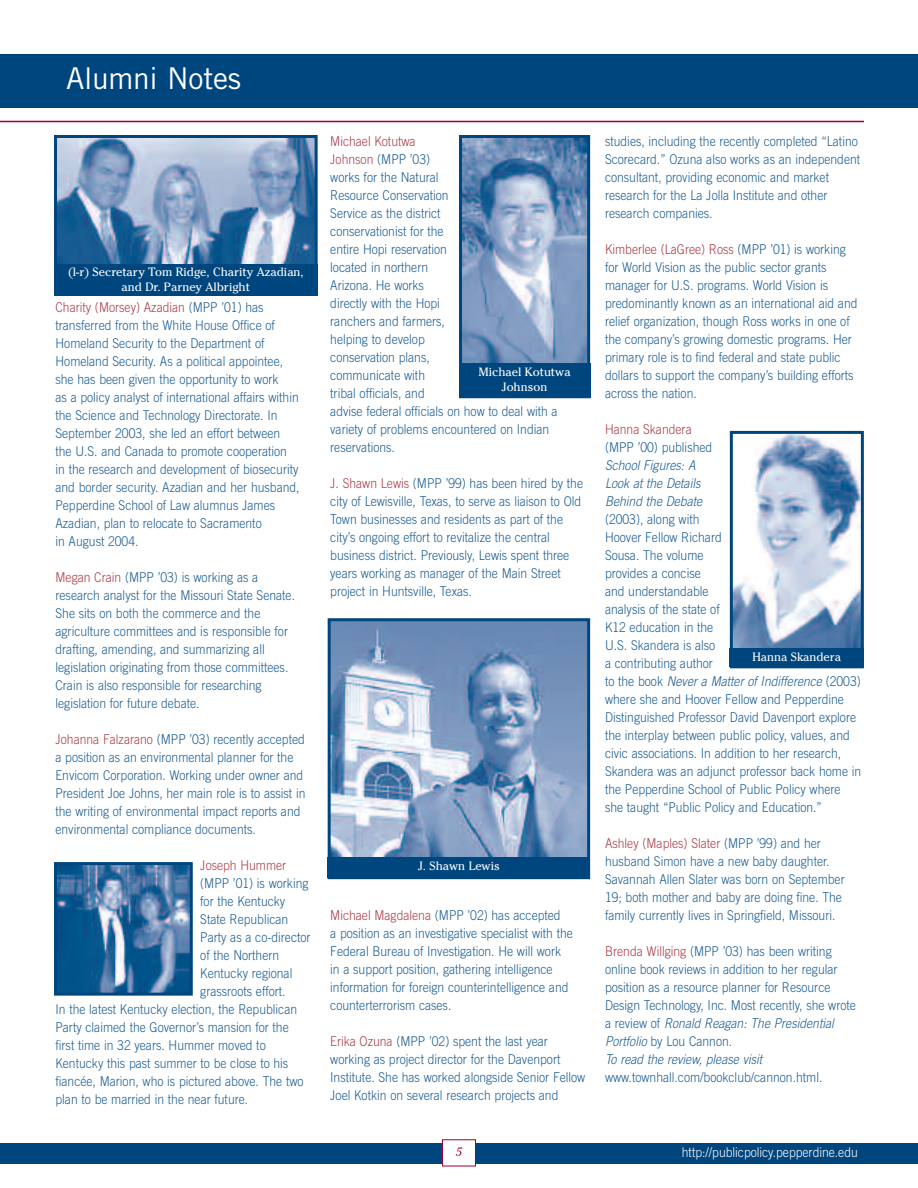
<style>
.page{position:relative;width:918px;height:1188px;background:#fff}
.page>*{position:absolute;margin:0;border:0;box-sizing:border-box;transform-origin:0 0}
.t1{font:30px "Trade Gothic";letter-spacing:-.01em;color:#fff}
.t2{font:300 13.5px/18px "Trade Gothic";color:#1a5d93;scale:.9 1}
.t3{font:italic 300 13.5px/18px "Trade Gothic";color:#1a5d93;scale:.9 1}
.t4{font:300 13.5px "Trade Gothic";color:#fff;scale:.9 1}
.t5{font:300 13.5px "Trade Gothic";color:#aa3c47;scale:.9 1}
.t6{font:12px/15px "Cheltenham";color:#fff;text-align:center}
.t7{font:italic 12px "Cheltenham";color:#98012d}
.s1{color:#aa3c47}
.s2{font-style:italic}
</style>
<div class="page">
<div style="left:0;top:1143px;width:918px;height:20px;background:#00467e"></div>
<div style="left:0;top:54px;width:71px;height:54px;background:#00467e"></div>
<div style="left:54px;top:54px;width:864px;height:54px;background:#00467e"></div>
<hr style="left:0;top:121px;width:864px;height:1px;background:#98012d">
<div style="left:443px;top:1140px;width:32px;height:26px;background:#fff"></div>
<div style="left:442px;top:1139px;width:34px;height:27px;border:1px solid #98012d"></div>
<img style="left:332px;top:622px;width:254px;height:235px">
<div style="left:328px;top:618px;width:262px;height:261px;border:3px solid #00467e"></div>
<img style="left:463px;top:139px;width:123px;height:224px">
<div style="left:459px;top:135px;width:131px;height:263px;border:3px solid #00467e"></div>
<img style="left:58px;top:139px;width:256px;height:125px">
<div style="left:54px;top:135px;width:264px;height:160px;border:3px solid #00467e"></div>
<div style="left:54px;top:264px;width:264px;height:32px;background:#00467e"></div>
<img style="left:58px;top:866px;width:131px;height:126px">
<div style="left:54px;top:862px;width:139px;height:134px;border:3px solid #00467e"></div>
<img style="left:734px;top:435px;width:126px;height:214px">
<div style="left:730px;top:431px;width:134px;height:237px;border:3px solid #00467e"></div>
<div style="left:459px;top:363px;width:131px;height:35px;background:#00467e"></div>
<div style="left:730px;top:649px;width:134px;height:18px;background:#00467e"></div>
<div style="left:328px;top:857px;width:262px;height:21px;background:#00467e"></div>
<h1 class="t1" style="left:66px;top:67px;width:177px">Alumni Notes</h1>
<p class="t6" style="left:68px;top:264px;width:237px">(l-r) Secretary Tom Ridge, Charity Azadian, and Dr. Parney Albright</p>
<p class="t2" style="left:56px;top:300px;width:273px"><span class="s1">Charity (Morsey) Azadian</span> (MPP ’01) has transferred from the White House Office of Homeland Security to the Department of Homeland Security. As a political appointee, she has been given the opportunity to work<br>as a policy analyst of international affairs within the Science and Technology Directorate. In September 2003, she led an effort between the U.S. and Canada to promote cooperation in the research and development of biosecurity and border security. Azadian and her husband, Pepperdine School of Law alumnus James Azadian, plan to relocate to Sacramento<br>in August 2004.</p>
<p class="t2" style="left:56px;top:570px;width:268px"><span class="s1">Megan Crain</span> (MPP ’03) is working as a research analyst for the Missouri State Senate.<br>She sits on both the commerce and the agriculture committees and is responsible for drafting, amending, and summarizing all legislation originating from those committees.<br>Crain is also responsible for researching legislation for future debate.</p>
<p class="t2" style="left:56px;top:732px;width:279px"><span class="s1">Johanna Falzarano</span> (MPP ’03) recently accepted a position as an environmental planner for the Envicom Corporation. Working under owner and President Joe Johns, her main role is to assist in the writing of environmental impact reports and environmental compliance documents.</p>
<p class="t5" style="left:200px;top:861px;width:97px">Joseph Hummer</p>
<p class="t2" style="left:200px;top:876px;width:122px">(MPP ’01) is working</p>
<p class="t2" style="left:200px;top:894px;width:96px">for the Kentucky</p>
<p class="t2" style="left:200px;top:912px;width:99px">State Republican</p>
<p class="t2" style="left:200px;top:930px;width:124px">Party as a co-director</p>
<p class="t2" style="left:200px;top:948px;width:89px">of the Northern</p>
<p class="t2" style="left:200px;top:966px;width:104px">Kentucky regional</p>
<p class="t2" style="left:200px;top:984px;width:96px">grassroots effort.</p>
<p class="t2" style="left:56px;top:1002px;width:270px">In the latest Kentucky election, the Republican</p>
<p class="t2" style="left:56px;top:1020px;width:261px">Party claimed the Governor’s mansion for the</p>
<p class="t2" style="left:55px;top:1038px;width:235px">first time in 32 years. Hummer moved to</p>
<p class="t2" style="left:55px;top:1056px;width:260px">Kentucky this past summer to be close to his</p>
<p class="t2" style="left:55px;top:1074px;width:277px">fiancée, Marion, who is pictured above. The two</p>
<p class="t2" style="left:56px;top:1092px;width:216px">plan to be married in the near future.</p>
<p class="t2" style="left:330px;top:134px;width:254px"><span class="s1">Michael Kotutwa<br>Johnson</span> (MPP ’03)<br>works for the Natural<br>Resource Conservation<br>Service as the district<br>conservationist for the<br>entire Hopi reservation<br>located in northern<br>Arizona. He works<br>directly with the Hopi<br>ranchers and farmers,<br>helping to develop<br>conservation plans,<br>communicate with<br>tribal officials, and<br>advise federal officials on how to deal with a variety of problems encountered on Indian reservations.</p>
<p class="t2" style="left:330px;top:476px;width:282px"><span class="s1">J. Shawn Lewis</span> (MPP ’99) has been hired by the city of Lewisville, Texas, to serve as liaison to Old Town businesses and residents as part of the city’s ongoing effort to revitalize the central business district. Previously, Lewis spent three years working as manager of the Main Street project in Huntsville, Texas.</p>
<p class="t6" style="left:478px;top:364px;width:94px">Michael Kotutwa<br>Johnson</p>
<p class="t6" style="left:418px;top:859px;width:83px">J. Shawn Lewis</p>
<p class="t2" style="left:330px;top:908px;width:271px"><span class="s1">Michael Magdalena</span> (MPP ’02) has accepted<br>a position as an investigative specialist with the Federal Bureau of Investigation. He will work in a support position, gathering intelligence information for foreign counterintelligence and counterterrorism cases.</p>
<p class="t2" style="left:330px;top:1034px;width:285px"><span class="s1">Erika Ozuna</span> (MPP ’02) spent the last year working as project director for the Davenport Institute. She has worked alongside Senior Fellow Joel Kotkin on several research projects and</p>
<p class="t7" style="left:456px;top:1148px;width:8px">5</p>
<p class="t2" style="left:605px;top:134px;width:285px">studies, including the recently completed “Latino Scorecard.” Ozuna also works as an independent consultant, providing economic and market research for the La Jolla Institute and other research companies.</p>
<p class="t2" style="left:605px;top:242px;width:282px"><span class="s1">Kimberlee (LaGree) Ross</span> (MPP ’01) is working for World Vision as the public sector grants manager for U.S. programs. World Vision is predominantly known as an international aid and relief organization, though Ross works in one of the company’s growing domestic programs. Her primary role is to find federal and state public dollars to support the company’s building efforts across the nation.</p>
<p class="t5" style="left:605px;top:424px;width:98px">Hanna Skandera</p>
<p class="t2" style="left:605px;top:440px;width:121px">(MPP ’00) published</p>
<p class="t3" style="left:605px;top:458px;width:110px">School Figures: A<br>Look at the Details<br>Behind the Debate</p>
<p class="t2" style="left:605px;top:512px;width:286px">(2003), along with<br>Hoover Fellow Richard<br>Sousa. The volume<br>provides a concise<br>and understandable<br>analysis of the state of<br>K12 education in the<br>U.S. Skandera is also<br>a contributing author<br>to the book <span class="s2">Never a Matter of Indifference</span> (2003) where she and Hoover Fellow and Pepperdine<br>Distinguished Professor David Davenport explore the interplay between public policy, values, and civic associations. In addition to her research,<br>Skandera was an adjunct professor back home in the Pepperdine School of Public Policy where she taught “Public Policy and Education.”</p>
<p class="t2" style="left:605px;top:836px;width:268px"><span class="s1">Ashley (Maples) Slater</span> (MPP ’99) and her husband Simon have a new baby daughter.<br>Savannah Allen Slater was born on September 19; both mother and baby are doing fine. The family currently lives in Springfield, Missouri.</p>
<p class="t2" style="left:605px;top:944px;width:280px"><span class="s1">Brenda Willging</span> (MPP ’03) has been writing online book reviews in addition to her regular position as a resource planner for Resource Design Technology, Inc. Most recently, she wrote a review of <span class="s2">Ronald Reagan: The Presidential Portfolio</span> by Lou Cannon.<br><span class="s2">To read the review, please visit</span></p>
<p class="t2" style="left:605px;top:1070px;width:243px">www.townhall.com/bookclub/cannon.html.</p>
<p class="t6" style="left:753px;top:649px;width:90px">Hanna Skandera</p>
<p class="t4" style="left:682px;top:1147px;width:197px">http://publicpolicy.pepperdine.edu</p>
</div>
